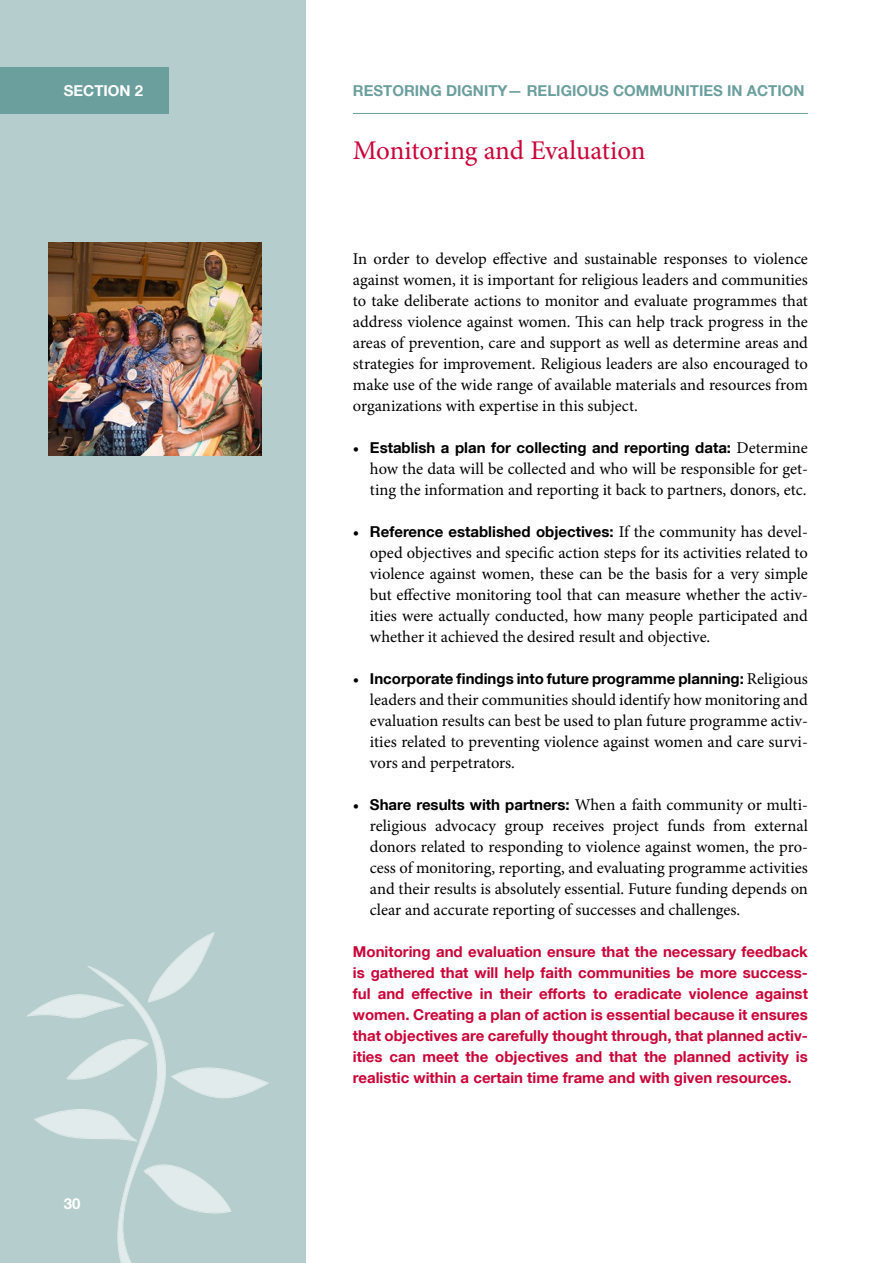
<style>
.page{position:relative;width:893px;height:1263px;background:#fff}
.page>*{position:absolute;margin:0;border:0;box-sizing:border-box;transform-origin:0 0}
.t1{font:27px "Minion Pro";letter-spacing:-.005em;color:#ca0538}
.t2{font:16.5px/21px "Minion Pro";color:#000;text-align:justify}
.Conclusion{font:700 15px/21px "Helvetica Neue LT Com";color:#ca0538;text-align:justify}
.t3{font:700 15px "Helvetica Neue LT Com";color:#000}
.t4{font:700 15px "Helvetica Neue LT Com";color:#6b9f9d}
.t5{font:700 15px "Helvetica Neue LT Com";color:#fff}
.s1{font-family:"Minion Pro";font-weight:400;font-size:16.5px}
.s2{font-family:"Helvetica Neue LT Com";font-weight:700;font-size:15px}
</style>
<div class="page">
<hr style="left:353px;top:113px;width:455px;height:1px;background:#6b9f9d">
<div style="left:0;top:0;width:306px;height:1263px;background:#b5cecd"></div>
<div style="left:0;top:68px;width:169px;height:46px;background:#6b9f9d"></div>
<img style="left:49px;top:243px;width:212px;height:212px">
<svg style="left:27px;top:932px;width:242px;height:331px"></svg>
<p class="t5" style="left:64px;top:81px;width:81px">SECTION 2</p>
<p class="t4" style="left:353px;top:81px;width:453px">RESTORING DIGNITY— RELIGIOUS COMMUNITIES IN ACTION</p>
<p class="t1" style="left:353px;top:132px;width:294px">Monitoring and Evaluation</p>
<p class="t5" style="left:64px;top:1194px;width:18px">30</p>
<p class="t2" style="left:353px;top:248px;width:457px">In order to develop effective and sustainable responses to violence against women, it is important for religious leaders and communities to take deliberate actions to monitor and evaluate programmes that address violence against women. This can help track progress in the areas of prevention, care and support as well as determine areas and strategies for improvement. Religious leaders are also encouraged to make use of the wide range of available materials and resources from organizations with expertise in this subject.</p>
<p class="t3" style="left:353px;top:438px;width:456px"><span class="s1">•</span> Establish a plan for collecting and reporting data: <span class="s1">Determine</span></p>
<p class="t2" style="left:370px;top:458px;width:439px">how the data will be collected and who will be responsible for get&shy;ting the information and reporting it back to partners, donors, etc.</p>
<p class="t3" style="left:353px;top:522px;width:456px"><span class="s1">•</span> Reference established objectives: <span class="s1">If the community has devel-</span></p>
<p class="t2" style="left:370px;top:542px;width:439px">oped objectives and specific action steps for its activities related to violence against women, these can be the basis for a very simple but effective monitoring tool that can measure whether the activ&shy;ities were actually conducted, how many people participated and whether it achieved the desired result and objective.</p>
<p class="t3" style="left:353px;top:669px;width:456px"><span class="s1">•</span> Incorporate findings into future programme planning: <span class="s1">Religious</span></p>
<p class="t2" style="left:370px;top:689px;width:439px">leaders and their communities should identify how monitoring and evaluation results can best be used to plan future programme activ&shy;ities related to preventing violence against women and care survi&shy;vors and perpetrators.</p>
<p class="t2" style="left:370px;top:794px;width:439px;text-indent:-17px">• <span class="s2">Share results with partners:</span> When a faith community or multi&shy;religious advocacy group receives project funds from external donors related to responding to violence against women, the pro&shy;cess of monitoring, reporting, and evaluating programme activities and their results is absolutely essential. Future funding depends on clear and accurate reporting of successes and challenges.</p>
<p class="Conclusion" style="left:353px;top:941px;width:457px">Monitoring and evaluation ensure that the necessary feedback is gathered that will help faith communities be more success&shy;ful and effective in their efforts to eradicate violence against women. Creating a plan of action is essential because it ensures that objectives are carefully thought through, that planned activ&shy;ities can meet the objectives and that the planned activity is realistic within a certain time frame and with given resources.</p>
</div>
